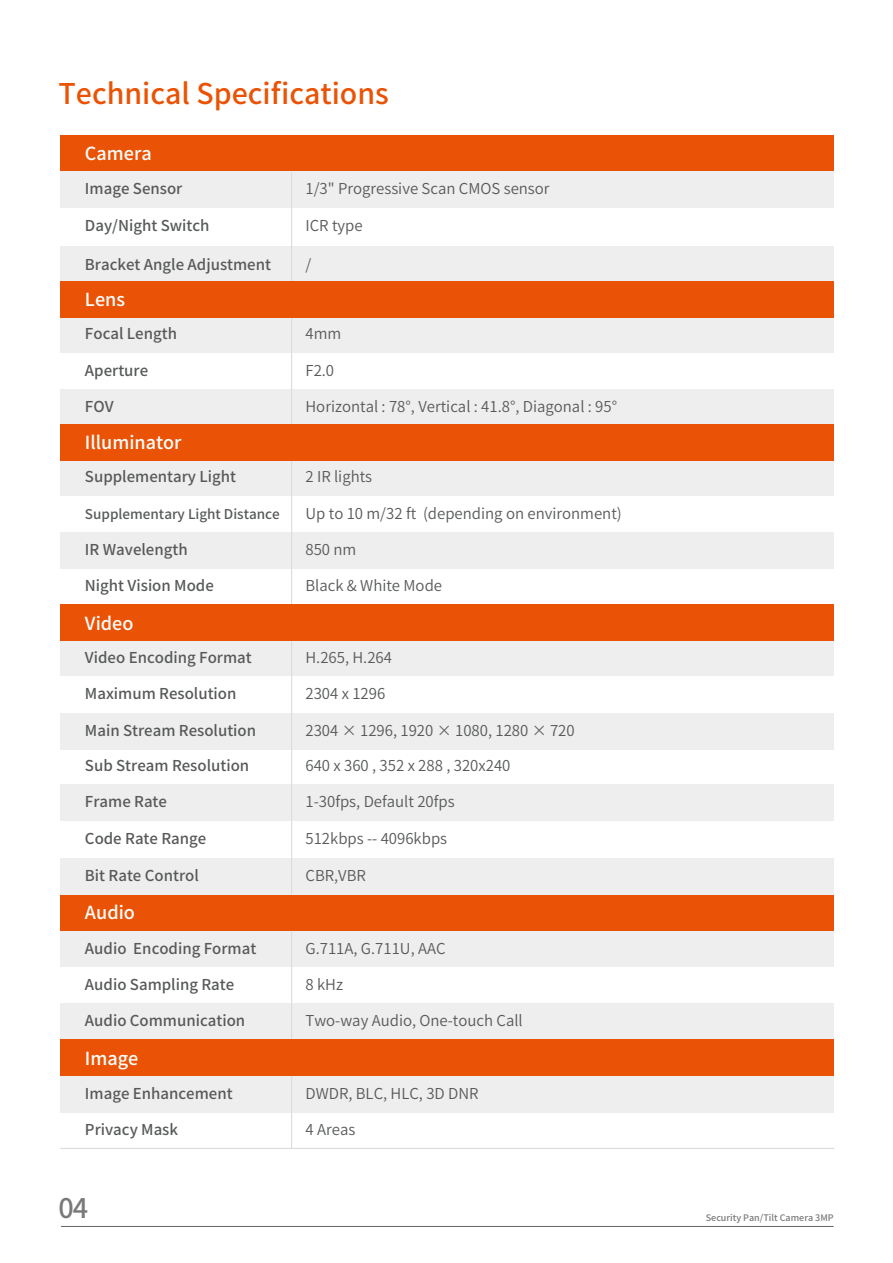
<style>
.page{position:relative;width:893px;height:1263px;background:#fff}
.page>*{position:absolute;margin:0;border:0;box-sizing:border-box;transform-origin:0 0}
.t1{font:500 28.5px "Source Han Sans CN";color:#ea5305}
.t2{font:500 27px "Source Han Sans CN";color:#7a7979}
.t3{font:500 18px "Source Han Sans CN";color:#fff}
.t4{font:15px "Source Han Sans CN";color:#585a5a}
.t5{font:500 15px "Source Han Sans CN";color:#585a5a}
.t6{font:500 13.5px "Source Han Sans CN";color:#585a5a}
.t7{font:500 9px "Source Han Sans CN";color:#7a7979}
</style>
<div class="page">
<hr style="left:61px;top:1226px;width:773px;height:1px;background:#646363">
<div style="left:60px;top:930px;width:774px;height:37px;background:#efeeef"></div>
<div style="left:60px;top:894px;width:774px;height:36px;background:#ea5305"></div>
<div style="left:60px;top:1003px;width:774px;height:36px;background:#efeeef"></div>
<hr style="left:291px;top:931px;width:1px;height:108px;background:#dcdcdc">
<div style="left:60px;top:135px;width:774px;height:37px;background:#ea5305"></div>
<div style="left:60px;top:172px;width:774px;height:36px;background:#efeeef"></div>
<div style="left:60px;top:246px;width:774px;height:38px;background:#efeeef"></div>
<div style="left:60px;top:316px;width:774px;height:37px;background:#efeeef"></div>
<div style="left:60px;top:390px;width:774px;height:36px;background:#efeeef"></div>
<div style="left:60px;top:459px;width:774px;height:37px;background:#efeeef"></div>
<div style="left:60px;top:533px;width:774px;height:36px;background:#efeeef"></div>
<div style="left:60px;top:640px;width:774px;height:36px;background:#efeeef"></div>
<div style="left:60px;top:713px;width:774px;height:37px;background:#efeeef"></div>
<div style="left:60px;top:785px;width:774px;height:36px;background:#efeeef"></div>
<div style="left:60px;top:858px;width:774px;height:36px;background:#efeeef"></div>
<hr style="left:291px;top:172px;width:1px;height:449px;background:#dcdcdc">
<hr style="left:291px;top:641px;width:1px;height:253px;background:#dcdcdc">
<div style="left:60px;top:281px;width:774px;height:36px;background:#ea5305"></div>
<div style="left:60px;top:424px;width:774px;height:36px;background:#ea5305"></div>
<div style="left:60px;top:605px;width:774px;height:36px;background:#ea5305"></div>
<div style="left:60px;top:1039px;width:774px;height:37px;background:#ea5305"></div>
<div style="left:60px;top:1076px;width:774px;height:36px;background:#efeeef"></div>
<hr style="left:291px;top:1076px;width:1px;height:72px;background:#dcdcdc">
<hr style="left:60px;top:1148px;width:774px;height:1px;background:#dcdcdc">
<h1 class="t1" style="left:59px;top:77px;width:332px">Technical Specifications</h1>
<p class="t3" style="left:85px;top:144px;width:68px">Camera</p>
<p class="t5" style="left:85px;top:180px;width:99px">Image Sensor</p>
<p class="t4" style="left:305px;top:180px;width:246px">1/3" Progressive Scan CMOS sensor</p>
<p class="t5" style="left:85px;top:217px;width:126px">Day/Night Switch</p>
<p class="t5" style="left:85px;top:256px;width:188px">Bracket Angle Adjustment</p>
<p class="t4" style="left:305px;top:256px;width:7px">/</p>
<p class="t4" style="left:305px;top:217px;width:59px">ICR type</p>
<p class="t3" style="left:85px;top:289px;width:42px">Lens</p>
<p class="t5" style="left:85px;top:325px;width:94px">Focal Length</p>
<p class="t4" style="left:305px;top:325px;width:37px">4mm</p>
<p class="t5" style="left:85px;top:362px;width:65px">Aperture</p>
<p class="t4" style="left:305px;top:362px;width:30px">F2.0</p>
<p class="t5" style="left:85px;top:398px;width:30px">FOV</p>
<p class="t4" style="left:305px;top:398px;width:313px">Horizontal : 78°, Vertical : 41.8°, Diagonal : 95°</p>
<p class="t3" style="left:85px;top:432px;width:98px">Illuminator</p>
<p class="t5" style="left:85px;top:468px;width:153px">Supplementary Light</p>
<p class="t4" style="left:305px;top:468px;width:68px">2 IR lights</p>
<p class="t6" style="left:85px;top:506px;width:196px">Supplementary Light Distance</p>
<p class="t4" style="left:305px;top:505px;width:318px">Up to 10 m/32 ft (depending on environment)</p>
<p class="t5" style="left:85px;top:541px;width:104px">IR Wavelength</p>
<p class="t4" style="left:305px;top:541px;width:52px">850 nm</p>
<p class="t5" style="left:85px;top:576px;width:130px">Night Vision Mode</p>
<p class="t4" style="left:305px;top:576px;width:138px">Black &amp; White Mode</p>
<p class="t3" style="left:85px;top:613px;width:50px">Video</p>
<p class="t5" style="left:85px;top:649px;width:168px">Video Encoding Format</p>
<p class="t4" style="left:305px;top:649px;width:88px">H.265, H.264</p>
<p class="t5" style="left:85px;top:685px;width:153px">Maximum Resolution</p>
<p class="t4" style="left:305px;top:685px;width:81px">2304 x 1296</p>
<p class="t5" style="left:85px;top:722px;width:173px">Main Stream Resolution</p>
<p class="t4" style="left:305px;top:722px;width:271px">2304 × 1296, 1920 × 1080, 1280 × 720</p>
<p class="t5" style="left:85px;top:757px;width:166px">Sub Stream Resolution</p>
<p class="t4" style="left:305px;top:757px;width:206px">640 x 360 , 352 x 288 , 320x240</p>
<p class="t5" style="left:85px;top:793px;width:84px">Frame Rate</p>
<p class="t4" style="left:305px;top:793px;width:151px">1-30fps, Default 20fps</p>
<p class="t5" style="left:85px;top:830px;width:123px">Code Rate Range</p>
<p class="t4" style="left:305px;top:830px;width:143px">512kbps -- 4096kbps</p>
<p class="t5" style="left:85px;top:867px;width:115px">Bit Rate Control</p>
<p class="t4" style="left:305px;top:867px;width:62px">CBR,VBR</p>
<p class="t3" style="left:85px;top:902px;width:51px">Audio</p>
<p class="t5" style="left:85px;top:940px;width:173px">Audio Encoding Format</p>
<p class="t5" style="left:85px;top:976px;width:151px">Audio Sampling Rate</p>
<p class="t4" style="left:305px;top:940px;width:142px">G.711A, G.711U, AAC</p>
<p class="t4" style="left:305px;top:976px;width:39px">8 kHz</p>
<p class="t5" style="left:85px;top:1012px;width:162px">Audio Communication</p>
<p class="t4" style="left:305px;top:1012px;width:219px">Two-way Audio, One-touch Call</p>
<p class="t3" style="left:85px;top:1048px;width:55px">Image</p>
<p class="t5" style="left:85px;top:1085px;width:149px">Image Enhancement</p>
<p class="t4" style="left:305px;top:1085px;width:175px">DWDR, BLC, HLC, 3D DNR</p>
<p class="t5" style="left:85px;top:1121px;width:95px">Privacy Mask</p>
<p class="t4" style="left:305px;top:1121px;width:51px">4 Areas</p>
<h2 class="t2" style="left:59px;top:1193px;width:31px">04</h2>
<p class="t7" style="left:706px;top:1212px;width:129px">Security Pan/Tilt Camera 3MP</p>
</div>
